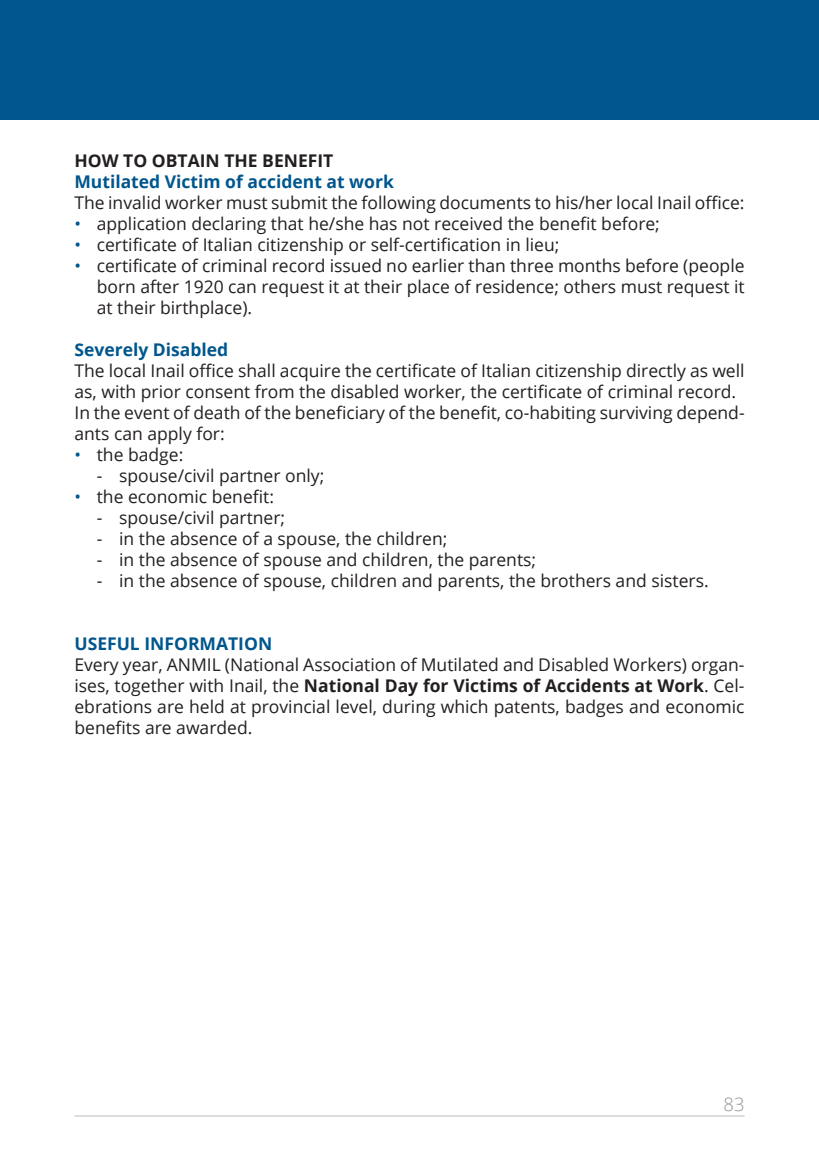
<style>
.page{position:relative;width:819px;height:1156px;background:#fff}
.page>*{position:absolute;margin:0;border:0;box-sizing:border-box;transform-origin:0 0}
.t1{font:300 18.38px "Open Sans";color:#939598}
.t2{font:17.5px/21px "Open Sans";color:#231f20;text-align:justify}
.t3{font:700 17.5px "Open Sans";color:#01568d}
.t4{font:700 17.5px "Open Sans";color:#231f20}
.s1{color:#01568d}
.s2{font-weight:700}
</style>
<div class="page">
<hr style="left:74px;top:1116px;width:670px;height:1px;background:#bcbdc0">
<div style="left:0;top:0;width:819px;height:119px;background:#01568d"></div>
<p class="t4" style="left:74px;top:148px;width:260px">HOW TO OBTAIN THE BENEFIT</p>
<p class="t3" style="left:74px;top:169px;width:321px">Mutilated Victim of accident at work</p>
<p class="t2" style="left:74px;top:192px;width:671px">The invalid worker must submit the following documents to his/her local Inail office:</p>
<p class="t2" style="left:74px;top:213px;width:587px"><span class="s1">•</span> application declaring that he/she has not received the benefit before;</p>
<p class="t2" style="left:74px;top:234px;width:486px"><span class="s1">•</span> certificate of Italian citizenship or self-certification in lieu;</p>
<p class="t2" style="left:97px;top:255px;width:649px;text-indent:-22px"><span class="s1">•</span> certificate of criminal record issued no earlier than three months before (people born after 1920 can request it at their place of residence; others must request it at their birthplace).</p>
<p class="t3" style="left:74px;top:337px;width:155px">Severely Disabled</p>
<p class="t2" style="left:74px;top:360px;width:671px;text-align:left">The local Inail office shall acquire the certificate of Italian citizenship directly as well as, with prior consent from the disabled worker, the certificate of criminal record.<br>In the event of death of the beneficiary of the benefit, co-habiting surviving depend&shy;ants can apply for:</p>
<p class="t2" style="left:74px;top:444px;width:110px"><span class="s1">•</span> the badge:</p>
<p class="t2" style="left:97px;top:465px;width:229px">- spouse/civil partner only;</p>
<p class="t2" style="left:74px;top:486px;width:201px"><span class="s1">•</span> the economic benefit:</p>
<p class="t2" style="left:97px;top:507px;width:190px">- spouse/civil partner;</p>
<p class="t2" style="left:97px;top:528px;width:352px">- in the absence of a spouse, the children;</p>
<p class="t2" style="left:97px;top:549px;width:441px">- in the absence of spouse and children, the parents;</p>
<p class="t2" style="left:97px;top:570px;width:613px">- in the absence of spouse, children and parents, the brothers and sisters.</p>
<p class="t3" style="left:74px;top:631px;width:199px">USEFUL INFORMATION</p>
<p class="t2" style="left:74px;top:654px;width:671px">Every year, ANMIL (National Association of Mutilated and Disabled Workers) organ&shy;ises, together with Inail, the <span class="s2">National Day for Victims of Accidents at Work</span>. Cel&shy;ebrations are held at provincial level, during which patents, badges and economic benefits are awarded.</p>
<p class="t1" style="left:723px;top:1091px;width:22px">83</p>
</div>
